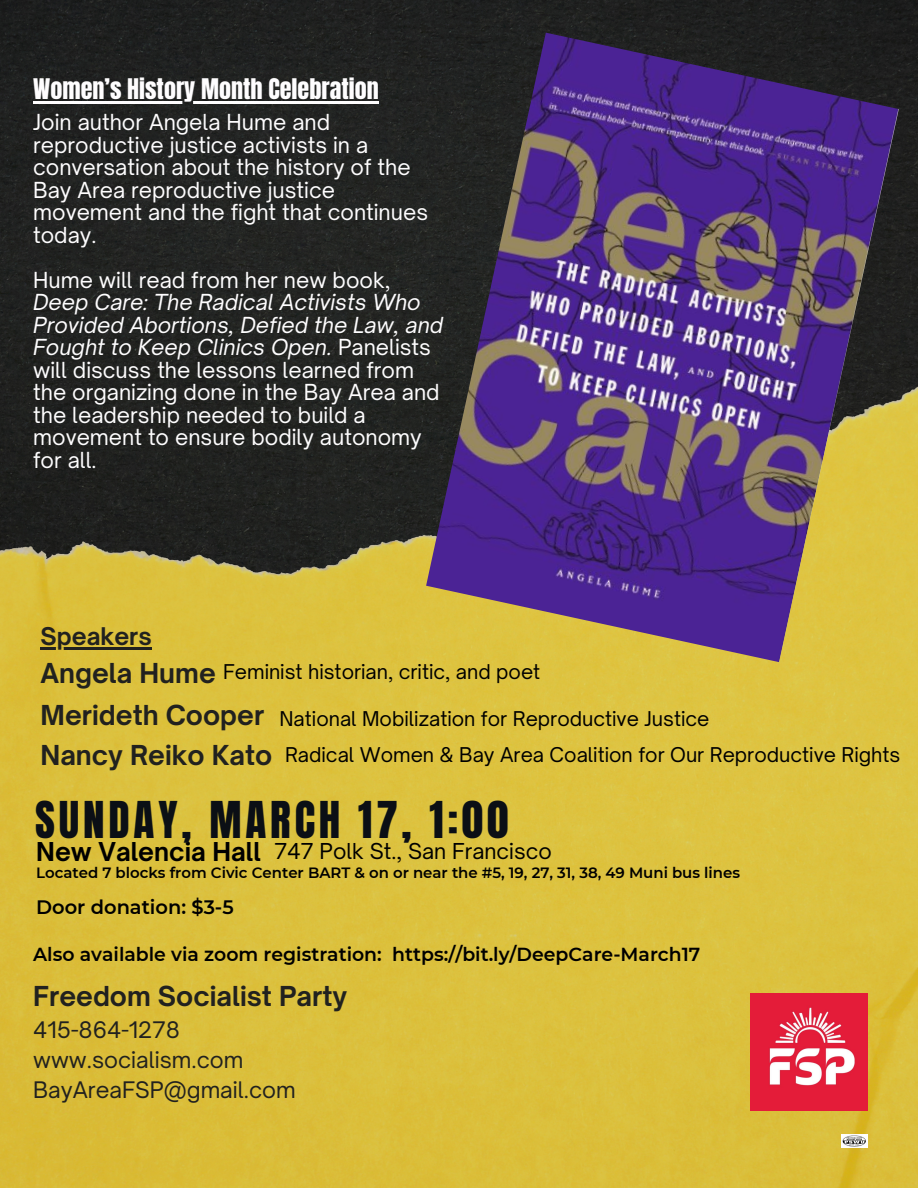
<style>
.page{position:relative;width:918px;height:1188px;background:#fff}
.page>*{position:absolute;margin:0;border:0;box-sizing:border-box;transform-origin:0 0}
.t1{font:43.2px "Anton";letter-spacing:.09em;color:#0b0f15}
.t2{font:700 26.25px "Open Sauce One";color:#21211f}
.t3{font:700 24.9px "Open Sauce One";color:#000}
.t4{font:24.15px "Anton";color:#fefdfe}
.t5{font:700 23.25px "Open Sauce One";color:#21211f}
.t6{font:21.75px/30.3px "Open Sauce One";color:#21211f}
.t7{font:21.15px/22.5px "Open Sauce One";color:#fefdfe}
.t8{font:21px "Open Sauce One";color:#000}
.t9{font:19.5px "Open Sauce One";color:#000}
.t10{font:600 19.35px "Montserrat";color:#000}
.t11{font:600 18.9px "Montserrat";color:#000}
.t12{font:600 14.85px "Montserrat";color:#000}
.s1{font-style:italic}
.s2{font-weight:700;font-size:26.25px;color:#21211f}
</style>
<div class="page">
<div style="left:0;top:0;width:918px;height:334px;background:#212221"></div>
<img style="left:0;top:334px;width:918px;height:854px">
<img style="left:426px;top:33px;width:473px;height:629px">
<img style="left:841px;top:1135px;width:26px;height:12px">
<img style="left:750px;top:993px;width:117px;height:117px">
<hr style="left:33px;top:101px;width:346px;height:2px;background:#fefdfe">
<hr style="left:41px;top:648px;width:111px;height:2px;background:#21211f">
<p class="t4" style="left:33px;top:71px;width:347px">Women’s History Month Celebration</p>
<p class="t7" style="left:33px;top:111px;width:396px">Join author Angela Hume and reproductive justice activists in a conversation about the history of the<br>Bay Area reproductive justice movement and the fight that continues today.</p>
<p class="t7" style="left:33px;top:268px;width:359px">Hume will read from her new book,</p>
<p class="t7" style="left:33px;top:291px;width:412px"><span class="s1">Deep Care: The Radical Activists Who Provided Abortions, Defied the Law, and Fought to Keep Clinics Open.</span> Panelists will discuss the lessons learned from the organizing done in the Bay Area and the leadership needed to build a movement to ensure bodily autonomy for all.</p>
<p class="t5" style="left:41px;top:622px;width:113px">Speakers</p>
<p class="t2" style="left:41px;top:657px;width:177px">Angela Hume</p>
<p class="t9" style="left:223px;top:660px;width:319px">Feminist historian, critic, and poet</p>
<p class="t9" style="left:41px;top:706px;width:670px"><span class="s2">Merideth Cooper</span> National Mobilization for Reproductive Justice</p>
<p class="t9" style="left:41px;top:742px;width:861px"><span class="s2">Nancy Reiko Kato</span> Radical Women &amp; Bay Area Coalition for Our Reproductive Rights</p>
<h1 class="t1" style="left:35px;top:789px;width:475px">SUNDAY, MARCH 17, 1:00</h1>
<p class="t3" style="left:36px;top:836px;width:226px">New Valencia Hall</p>
<p class="t8" style="left:274px;top:838px;width:279px">747 Polk St., San Francisco</p>
<p class="t12" style="left:36px;top:864px;width:705px">Located 7 blocks from Civic Center BART &amp; on or near the #5, 19, 27, 31, 38, 49 Muni bus lines</p>
<p class="t10" style="left:36px;top:896px;width:199px">Door donation: $3-5</p>
<p class="t11" style="left:33px;top:943px;width:669px">Also available via zoom registration: https://bit.ly/DeepCare-March17</p>
<p class="t2" style="left:33px;top:980px;width:316px">Freedom Socialist Party</p>
<p class="t6" style="left:33px;top:1014px;width:264px">415-864-1278 www.socialism.com<br>BayAreaFSP@gmail.com</p>
</div>
